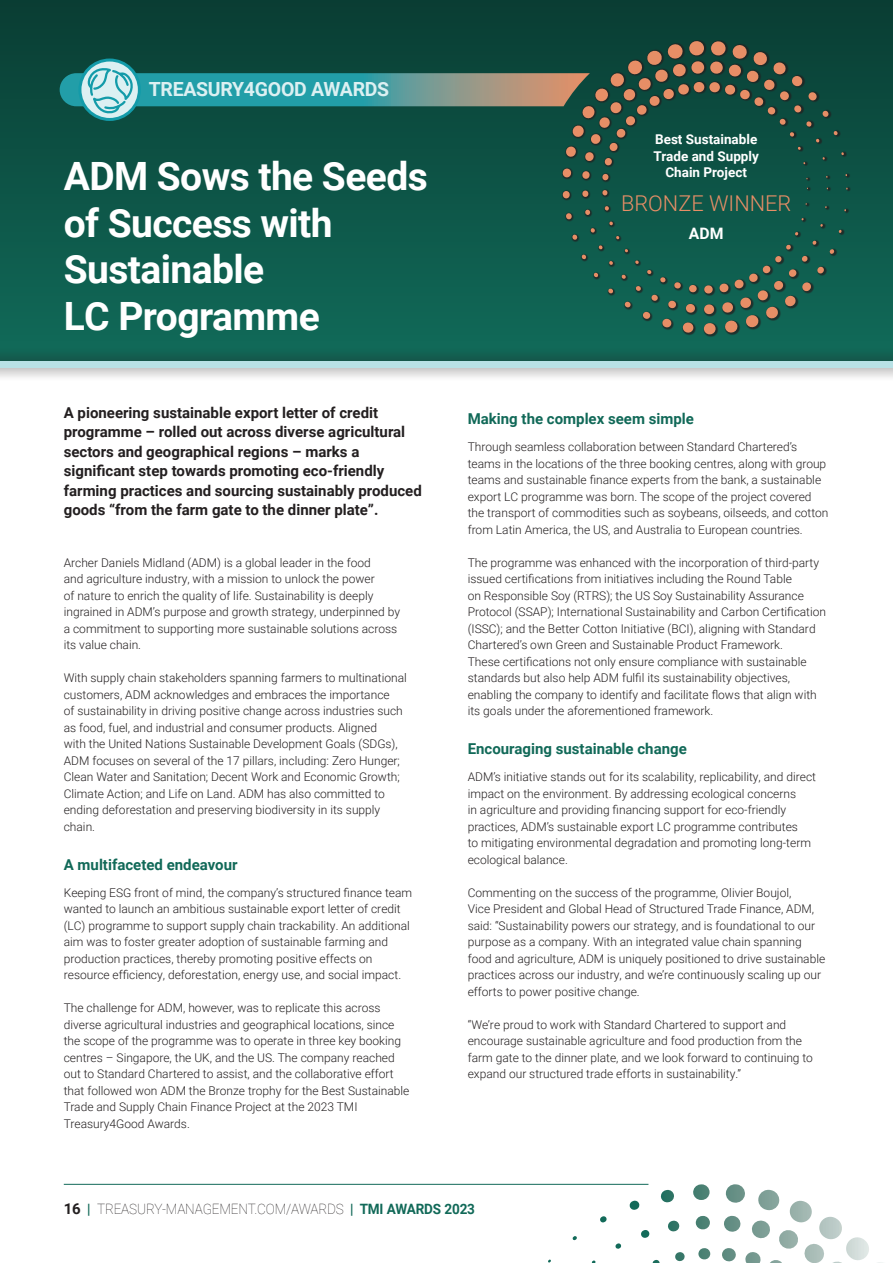
<style>
.page{position:relative;width:893px;height:1263px;background:#fff}
.page>*{position:absolute;margin:0;border:0;box-sizing:border-box;transform-origin:0 0}
.t1{font:700 39px/46.8px "Roboto";letter-spacing:-.015em;color:#fff}
.t2{font:300 21.75px "Roboto";color:#e78e66}
.t3{font:700 19.5px "Roboto";letter-spacing:-.015em;color:#dcf0f2}
.t4{font:700 15.75px "Roboto";color:#fff}
.t5{font:700 15px/19.5px "Roboto";color:#231f20}
.t6{font:700 15px "Roboto";color:#116958}
.t7{font:100 14.25px "Roboto";letter-spacing:-.01em;color:#231f20;scale:.95 1}
.t8{font:700 13.5px/16.2px "Roboto";color:#fff;text-align:center}
.t9{font:300 12px/16.5px "Roboto";color:#231f20}
.s1{font-weight:700;font-size:15px}
.s2{font-weight:700;color:#116958}
</style>
<div class="page">
<hr style="left:64px;top:1184px;width:584px;height:1px;background:#116958">
<svg style="left:693px;top:1184px;width:17px;height:16px"></svg>
<svg style="left:660px;top:1189px;width:14px;height:14px"></svg>
<svg style="left:629px;top:1200px;width:11px;height:10px"></svg>
<svg style="left:600px;top:1216px;width:7px;height:7px"></svg>
<svg style="left:572px;top:1236px;width:5px;height:4px"></svg>
<svg style="left:698px;top:1248px;width:12px;height:11px"></svg>
<svg style="left:675px;top:1252px;width:10px;height:9px"></svg>
<svg style="left:652px;top:1259px;width:8px;height:4px"></svg>
<svg style="left:722px;top:1184px;width:161px;height:79px"></svg>
<svg style="left:695px;top:1216px;width:15px;height:13px"></svg>
<svg style="left:668px;top:1220px;width:12px;height:12px"></svg>
<svg style="left:641px;top:1230px;width:9px;height:8px"></svg>
<svg style="left:615px;top:1243px;width:6px;height:6px"></svg>
<div style="left:0;top:0;width:893px;height:342px;background:linear-gradient(to bottom,#093d33,#106857)"></div>
<div style="left:0;top:347px;width:893px;height:35px;background:#231f20;opacity:.75"></div>
<div style="left:0;top:361px;width:893px;height:7px;background:#b8e1e5"></div>
<div style="left:562px;top:40px;width:288px;height:297px;background:#231f20;opacity:.75"></div>
<svg style="left:829px;top:249px;width:5px;height:5px"></svg>
<svg style="left:817px;top:266px;width:7px;height:8px"></svg>
<svg style="left:682px;top:322px;width:12px;height:11px"></svg>
<svg style="left:662px;top:318px;width:10px;height:10px"></svg>
<svg style="left:642px;top:311px;width:9px;height:8px"></svg>
<svg style="left:624px;top:301px;width:7px;height:7px"></svg>
<svg style="left:608px;top:288px;width:5px;height:6px"></svg>
<svg style="left:594px;top:272px;width:4px;height:5px"></svg>
<svg style="left:581px;top:254px;width:5px;height:5px"></svg>
<svg style="left:572px;top:234px;width:5px;height:6px"></svg>
<svg style="left:566px;top:213px;width:6px;height:7px"></svg>
<svg style="left:563px;top:191px;width:7px;height:7px"></svg>
<div style="left:689px;top:41px;width:15px;height:15px;background:#e78e66;border-radius:7px"></div>
<svg style="left:795px;top:232px;width:3px;height:4px"></svg>
<svg style="left:786px;top:244px;width:5px;height:6px"></svg>
<svg style="left:689px;top:285px;width:8px;height:7px"></svg>
<svg style="left:674px;top:282px;width:7px;height:7px"></svg>
<svg style="left:660px;top:277px;width:6px;height:6px"></svg>
<svg style="left:647px;top:270px;width:5px;height:4px"></svg>
<svg style="left:635px;top:260px;width:4px;height:4px"></svg>
<svg style="left:609px;top:221px;width:4px;height:4px"></svg>
<svg style="left:605px;top:206px;width:4px;height:5px"></svg>
<svg style="left:602px;top:190px;width:5px;height:5px"></svg>
<div style="left:693px;top:82px;width:11px;height:10px;background:#e78e66;border-radius:5px"></div>
<svg style="left:812px;top:240px;width:5px;height:5px"></svg>
<svg style="left:704px;top:256px;width:107px;height:78px;background:#336451"></svg>
<svg style="left:686px;top:304px;width:9px;height:9px"></svg>
<svg style="left:668px;top:300px;width:8px;height:8px"></svg>
<svg style="left:651px;top:294px;width:7px;height:7px"></svg>
<svg style="left:636px;top:286px;width:5px;height:5px"></svg>
<svg style="left:621px;top:274px;width:5px;height:5px"></svg>
<svg style="left:609px;top:261px;width:4px;height:4px"></svg>
<svg style="left:598px;top:245px;width:5px;height:5px"></svg>
<svg style="left:590px;top:228px;width:5px;height:5px"></svg>
<svg style="left:585px;top:209px;width:5px;height:6px"></svg>
<svg style="left:582px;top:190px;width:6px;height:7px"></svg>
<div style="left:691px;top:61px;width:13px;height:13px;background:#e78e66;border-radius:6px"></div>
<svg style="left:709px;top:41px;width:135px;height:123px;background:#224e40"></svg>
<svg style="left:60px;top:44px;width:629px;height:136px;background:#235f55"></svg>
<h3 class="t3" style="left:149px;top:76px;width:242px">TREASURY4GOOD AWARDS</h3>
<h1 class="t1" style="left:64px;top:151px;width:365px">ADM Sows the Seeds of Success with<br>Sustainable<br>LC Programme</h1>
<p class="t5" style="left:64px;top:402px;width:359px">A pioneering sustainable export letter of credit programme – rolled out across diverse agricultural sectors and geographical regions – marks a significant step towards promoting eco-friendly farming practices and sourcing sustainably produced goods “from the farm gate to the dinner plate”.</p>
<p class="t9" style="left:64px;top:554px;width:338px">Archer Daniels Midland (ADM) is a global leader in the food<br>and agriculture industry, with a mission to unlock the power<br>of nature to enrich the quality of life. Sustainability is deeply ingrained in ADM’s purpose and growth strategy, underpinned by a commitment to supporting more sustainable solutions across its value chain.</p>
<p class="t9" style="left:64px;top:669px;width:345px">With supply chain stakeholders spanning farmers to multinational customers, ADM acknowledges and embraces the importance<br>of sustainability in driving positive change across industries such as food, fuel, and industrial and consumer products. Aligned<br>with the United Nations Sustainable Development Goals (SDGs), ADM focuses on several of the 17 pillars, including: Zero Hunger; Clean Water and Sanitation; Decent Work and Economic Growth; Climate Action; and Life on Land. ADM has also committed to ending deforestation and preserving biodiversity in its supply chain.</p>
<p class="t6" style="left:64px;top:854px;width:175px">A multifaceted endeavour</p>
<p class="t9" style="left:64px;top:884px;width:350px">Keeping ESG front of mind, the company’s structured finance team wanted to launch an ambitious sustainable export letter of credit (LC) programme to support supply chain trackability. An additional aim was to foster greater adoption of sustainable farming and production practices, thereby promoting positive effects on resource efficiency, deforestation, energy use, and social impact.</p>
<p class="t9" style="left:64px;top:999px;width:347px">The challenge for ADM, however, was to replicate this across diverse agricultural industries and geographical locations, since the scope of the programme was to operate in three key booking centres – Singapore, the UK, and the US. The company reached out to Standard Chartered to assist, and the collaborative effort that followed won ADM the Bronze trophy for the Best Sustainable Trade and Supply Chain Finance Project at the 2023 TMI Treasury4Good Awards.</p>
<p class="t8" style="left:654px;top:131px;width:107px">Best Sustainable<br>Trade and Supply<br>Chain Project</p>
<h2 class="t2" style="left:621px;top:188px;width:172px">BRONZE WINNER</h2>
<h3 class="t4" style="left:689px;top:222px;width:36px">ADM</h3>
<p class="t6" style="left:468px;top:408px;width:228px">Making the complex seem simple</p>
<p class="t9" style="left:468px;top:438px;width:362px">Through seamless collaboration between Standard Chartered’s teams in the locations of the three booking centres, along with group teams and sustainable finance experts from the bank, a sustainable export LC programme was born. The scope of the project covered the transport of commodities such as soybeans, oilseeds, and cotton from Latin America, the US, and Australia to European countries.</p>
<p class="t9" style="left:468px;top:554px;width:360px">The programme was enhanced with the incorporation of third-party issued certifications from initiatives including the Round Table<br>on Responsible Soy (RTRS); the US Soy Sustainability Assurance Protocol (SSAP); International Sustainability and Carbon Certification (ISSC); and the Better Cotton Initiative (BCI), aligning with Standard Chartered’s own Green and Sustainable Product Framework.<br>These certifications not only ensure compliance with sustainable standards but also help ADM fulfil its sustainability objectives, enabling the company to identify and facilitate flows that align with its goals under the aforementioned framework.</p>
<p class="t6" style="left:468px;top:738px;width:221px">Encouraging sustainable change</p>
<p class="t9" style="left:468px;top:768px;width:350px">ADM’s initiative stands out for its scalability, replicability, and direct impact on the environment. By addressing ecological concerns<br>in agriculture and providing financing support for eco-friendly practices, ADM’s sustainable export LC programme contributes<br>to mitigating environmental degradation and promoting long-term ecological balance.</p>
<p class="t9" style="left:468px;top:884px;width:359px">Commenting on the success of the programme, Olivier Boujol,<br>Vice President and Global Head of Structured Trade Finance, ADM, said: “Sustainability powers our strategy, and is foundational to our purpose as a company. With an integrated value chain spanning food and agriculture, ADM is uniquely positioned to drive sustainable practices across our industry, and we’re continuously scaling up our efforts to power positive change.</p>
<p class="t9" style="left:468px;top:1016px;width:347px">“We’re proud to work with Standard Chartered to support and encourage sustainable agriculture and food production from the farm gate to the dinner plate, and we look forward to continuing to expand our structured trade efforts in sustainability.”</p>
<p class="t7" style="left:64px;top:1198px;width:434px"><span class="s1">16</span> <span class="s2">|</span> TREASURY-MANAGEMENT.COM/AWARDS <span class="s2">| TMI AWARDS 2023</span></p>
</div>
